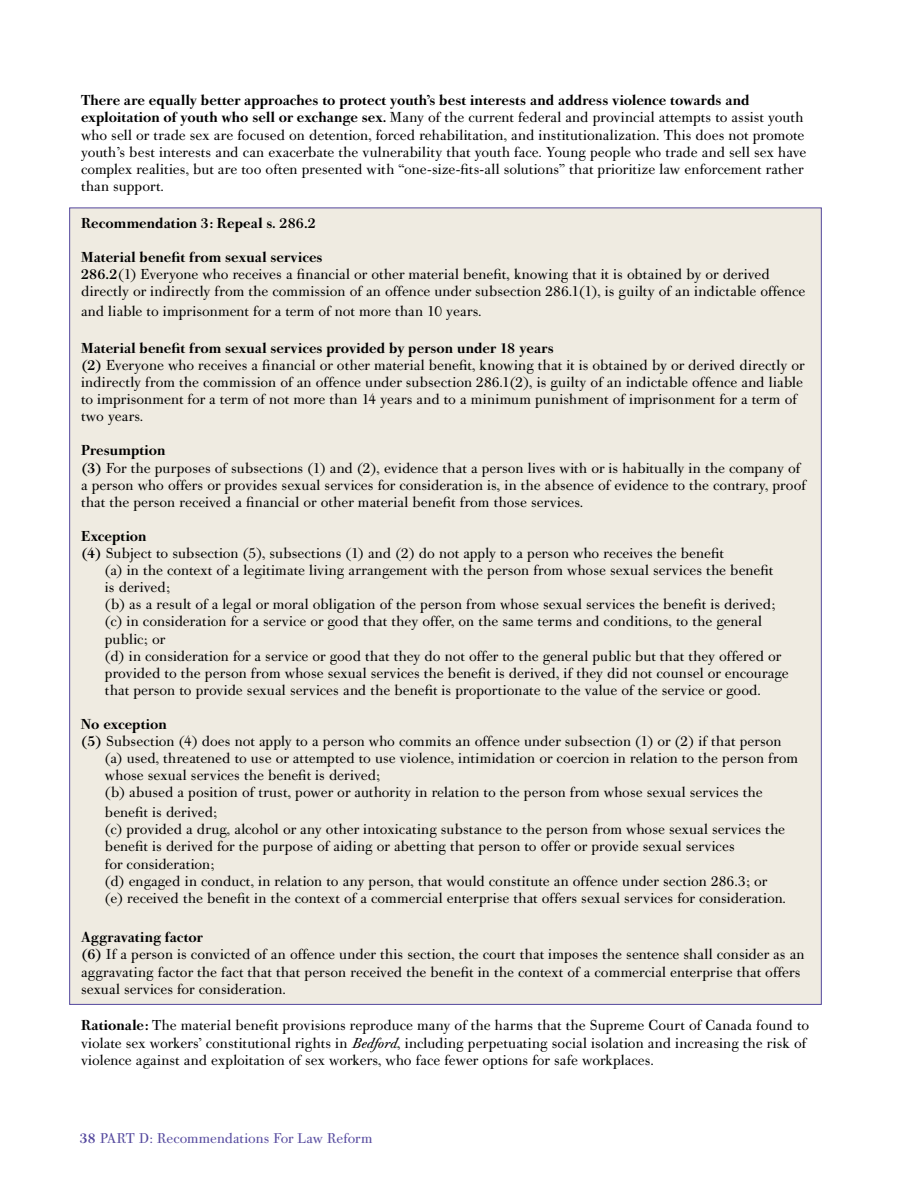
<style>
.page{position:relative;width:918px;height:1188px;background:#fff}
.page>*{position:absolute;margin:0;border:0;box-sizing:border-box;transform-origin:0 0}
.t1{font:14.25px/17.1px "Bodoni Old Face BE";letter-spacing:.005em;color:#000}
.t2{font:500 14.25px "Bodoni Old Face BE";letter-spacing:.005em;color:#000}
.t3{font:13.95px "Bodoni Old Face BE";letter-spacing:.005em;color:#53479d}
.s1{font-weight:500}
.s2{font-style:italic}
</style>
<div class="page">
<div style="left:69px;top:208px;width:753px;height:797px;background:#efebe1;border:1px solid #53479d"></div>
<p class="t1" style="left:81px;top:92px;width:727px"><span class="s1">There are equally better approaches to protect youth’s best interests and address violence towards and exploitation of youth who sell or exchange sex.</span> Many of the current federal and provincial attempts to assist youth who sell or trade sex are focused on detention, forced rehabilitation, and institutionalization. This does not promote youth’s best interests and can exacerbate the vulnerability that youth face. Young people who trade and sell sex have complex realities, but are too often presented with “one-size-fits-all solutions” that prioritize law enforcement rather than support.</p>
<p class="t2" style="left:81px;top:214px;width:237px">Recommendation 3: Repeal s. 286.2</p>
<p class="t1" style="left:81px;top:249px;width:726px"><span class="s1">Material benefit from sexual services<br>286.2</span>(1) Everyone who receives a financial or other material benefit, knowing that it is obtained by or derived directly or indirectly from the commission of an offence under subsection 286.1(1), is guilty of an indictable offence</p>
<p class="t1" style="left:81px;top:303px;width:402px">and liable to imprisonment for a term of not more than 10 years.</p>
<p class="t1" style="left:81px;top:339px;width:725px"><span class="s1">Material benefit from sexual services provided by person under 18 years<br>(2)</span> Everyone who receives a financial or other material benefit, knowing that it is obtained by or derived directly or indirectly from the commission of an offence under subsection 286.1(2), is guilty of an indictable offence and liable to imprisonment for a term of not more than 14 years and to a minimum punishment of imprisonment for a term of two years.</p>
<p class="t1" style="left:81px;top:442px;width:726px"><span class="s1">Presumption<br>(3)</span> For the purposes of subsections (1) and (2), evidence that a person lives with or is habitually in the company of a person who offers or provides sexual services for consideration is, in the absence of evidence to the contrary, proof that the person received a financial or other material benefit from those services.</p>
<p class="t2" style="left:81px;top:527px;width:67px">Exception</p>
<p class="t1" style="left:81px;top:545px;width:644px"><span class="s1">(4)</span> Subject to subsection (5), subsections (1) and (2) do not apply to a person who receives the benefit</p>
<p class="t1" style="left:105px;top:562px;width:670px">(a) in the context of a legitimate living arrangement with the person from whose sexual services the benefit</p>
<p class="t1" style="left:105px;top:579px;width:66px">is derived;</p>
<p class="t1" style="left:105px;top:596px;width:672px">(b) as a result of a legal or moral obligation of the person from whose sexual services the benefit is derived;</p>
<p class="t1" style="left:105px;top:613px;width:658px">(c) in consideration for a service or good that they offer, on the same terms and conditions, to the general</p>
<p class="t1" style="left:105px;top:630px;width:62px">public; or</p>
<p class="t1" style="left:105px;top:647px;width:678px">(d) in consideration for a service or good that they do not offer to the general public but that they offered or</p>
<p class="t1" style="left:105px;top:664px;width:685px">provided to the person from whose sexual services the benefit is derived, if they did not counsel or encourage</p>
<p class="t1" style="left:105px;top:681px;width:657px">that person to provide sexual services and the benefit is proportionate to the value of the service or good.</p>
<p class="t2" style="left:81px;top:715px;width:87px">No exception</p>
<p class="t1" style="left:81px;top:733px;width:702px"><span class="s1">(5)</span> Subsection (4) does not apply to a person who commits an offence under subsection (1) or (2) if that person</p>
<p class="t1" style="left:105px;top:750px;width:695px">(a) used, threatened to use or attempted to use violence, intimidation or coercion in relation to the person from</p>
<p class="t1" style="left:105px;top:767px;width:277px">whose sexual services the benefit is derived;</p>
<p class="t1" style="left:105px;top:784px;width:659px">(b) abused a position of trust, power or authority in relation to the person from whose sexual services the</p>
<p class="t1" style="left:105px;top:804px;width:682px">benefit is derived;<br>(c) provided a drug, alcohol or any other intoxicating substance to the person from whose sexual services the benefit is derived for the purpose of aiding or abetting that person to offer or provide sexual services<br>for consideration;<br>(d) engaged in conduct, in relation to any person, that would constitute an offence under section 286.3; or (e) received the benefit in the context of a commercial enterprise that offers sexual services for consideration.</p>
<p class="t1" style="left:81px;top:929px;width:725px"><span class="s1">Aggravating factor<br>(6)</span> If a person is convicted of an offence under this section, the court that imposes the sentence shall consider as an aggravating factor the fact that that person received the benefit in the context of a commercial enterprise that offers sexual services for consideration.</p>
<p class="t1" style="left:81px;top:1017px;width:730px"><span class="s1">Rationale:</span> The material benefit provisions reproduce many of the harms that the Supreme Court of Canada found to violate sex workers’ constitutional rights in <span class="s2">Bedford</span>, including perpetuating social isolation and increasing the risk of violence against and exploitation of sex workers, who face fewer options for safe workplaces.</p>
<p class="t3" style="left:80px;top:1129px;width:294px"><span class="s1">38</span> PART D: Recommendations For Law Reform</p>
</div>
